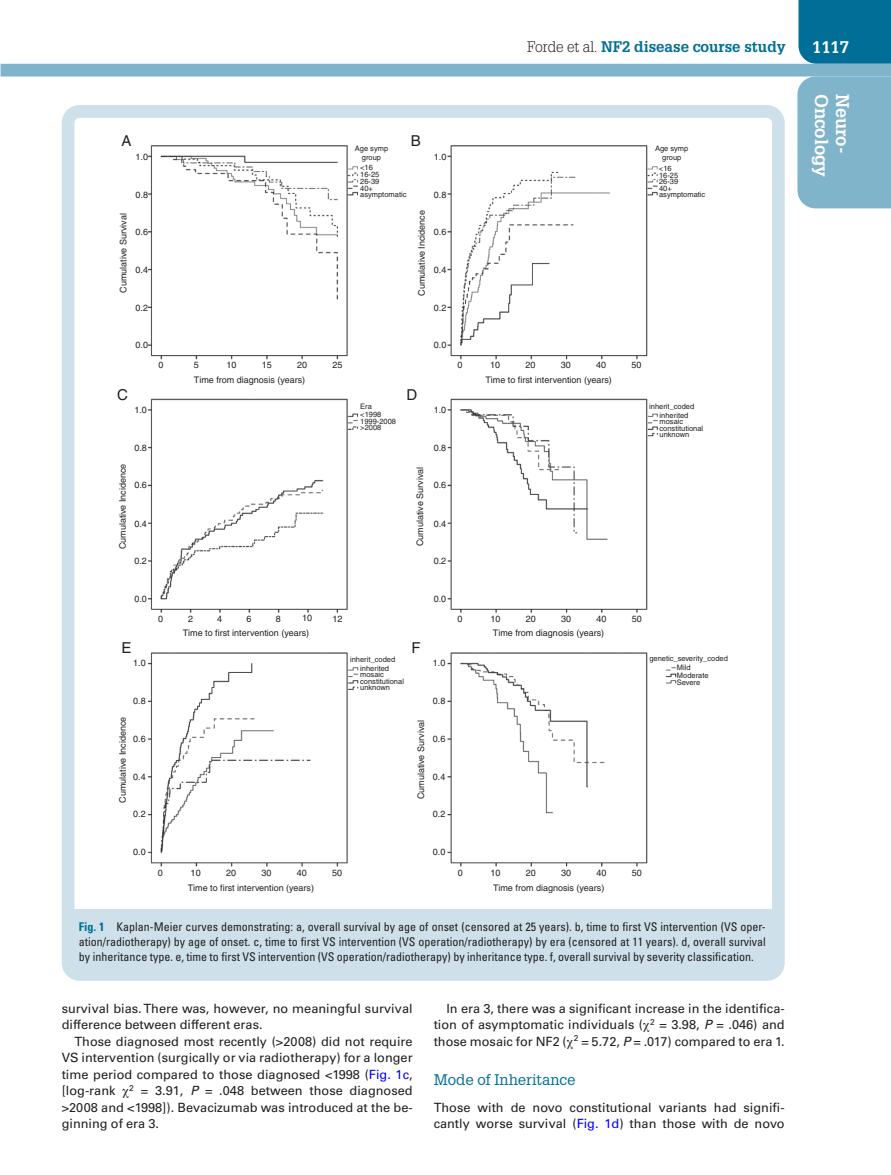
<style>
.page{position:relative;width:891px;height:1175px;background:#fff}
.page>*{position:absolute;margin:0;border:0;box-sizing:border-box;transform-origin:0 0}
.t1{font:700 18px "Glypha LT Std";color:#fff}
.t2{font:700 16.5px "Glypha LT Std";color:#fff}
.t3{font:700 15px "Glypha LT Std";color:#006e96}
.t4{font:15px "Glypha LT Std";color:#006e96}
.t5{font:15px "Helvetica";color:#231f20}
.t6{font:12.75px/16.5px "Univers LT Std";color:#231f20}
.t7{font:condensed 12px/15px "Univers LT Std";color:#231f20;text-align:justify}
.t8{font:9px/14.5px "Helvetica";color:#231f20}
.t9{font:7.5px/6.8px "Helvetica";color:#231f20}
.s1{font-weight:300;color:#231f20}
.s2{font-weight:700;color:#006e96}
.s3{color:#00f}
.s4{font-family:"Gandhari Unicode"}
.s5{font-style:italic}
</style>
<div class="page">
<div style="left:799px;top:0;width:92px;height:64px;background:#006e96"></div>
<div style="left:1px;top:64px;width:890px;height:12px;background:#7fb4ca"></div>
<div style="left:797px;top:76px;width:94px;height:132px;background:#7fb4ca"></div>
<div style="left:70px;top:909px;width:706px;height:59px;background:#cee0ea"></div>
<img style="left:148px;top:146px;width:529px;height:721px">
<div style="left:62px;top:105px;width:723px;height:875px;border:13px solid #cee0ea;border-radius:12px"></div>
<p class="t5" style="left:121px;top:132px;width:12px">A</p>
<p class="t5" style="left:411px;top:132px;width:12px">B</p>
<p class="t9" style="left:355px;top:144px;width:35px;line-height:9px;text-align:center">Age symp group</p>
<p class="t9" style="left:360px;top:164px;width:48px">&lt;16<br>16-25<br>26-39<br>40+ asymptomatic</p>
<p class="t8" style="left:136px;top:149px;width:14px">1.0</p>
<p class="t8" style="left:136px;top:187px;width:14px">0.8</p>
<p class="t8" style="left:136px;top:224px;width:14px">0.6</p>
<p class="t8" style="left:136px;top:263px;width:14px">0.4</p>
<p class="t8" style="left:414px;top:296px;width:87px;rotate:-90deg">Cumulative Incidence</p>
<p class="t8" style="left:116px;top:292px;width:81px;rotate:-90deg">Cumulative Survival</p>
<p class="t8" style="left:136px;top:300px;width:14px">0.2</p>
<p class="t8" style="left:136px;top:338px;width:14px">0.0</p>
<p class="t8" style="left:158px;top:357px;width:7px">0</p>
<p class="t8" style="left:194px;top:357px;width:7px">5</p>
<p class="t8" style="left:227px;top:357px;width:12px">10</p>
<p class="t8" style="left:262px;top:357px;width:12px">15</p>
<p class="t8" style="left:297px;top:357px;width:12px">20</p>
<p class="t8" style="left:333px;top:357px;width:12px">25</p>
<p class="t8" style="left:194px;top:372px;width:113px">Time from diagnosis (years)</p>
<p class="t5" style="left:117px;top:385px;width:12px">C</p>
<p class="t5" style="left:407px;top:385px;width:12px">D</p>
<p class="t8" style="left:115px;top:549px;width:87px;rotate:-90deg">Cumulative Incidence</p>
<p class="t8" style="left:134px;top:402px;width:14px">1.0</p>
<p class="t8" style="left:134px;top:440px;width:14px">0.8</p>
<p class="t8" style="left:134px;top:478px;width:14px">0.6</p>
<p class="t8" style="left:134px;top:516px;width:14px">0.4</p>
<p class="t8" style="left:134px;top:553px;width:14px">0.2</p>
<p class="t8" style="left:134px;top:591px;width:14px">0.0</p>
<p class="t8" style="left:183px;top:611px;width:131px;text-indent:119px">10<br>Time to first intervention (years)</p>
<p class="t8" style="left:158px;top:611px;width:7px">0</p>
<p class="t8" style="left:188px;top:611px;width:7px">2</p>
<p class="t8" style="left:217px;top:611px;width:7px">4</p>
<p class="t8" style="left:246px;top:611px;width:7px">6</p>
<p class="t8" style="left:276px;top:611px;width:7px">8</p>
<p class="t8" style="left:332px;top:611px;width:12px">12</p>
<p class="t9" style="left:360px;top:402px;width:23px;line-height:8.2px">Era &lt;1998</p>
<p class="t9" style="left:360px;top:418px;width:37px;line-height:6.1px">1999-2008 &gt;2008</p>
<p class="t8" style="left:413px;top:546px;width:81px;rotate:-90deg">Cumulative Survival</p>
<p class="t5" style="left:121px;top:639px;width:12px">E</p>
<p class="t5" style="left:411px;top:639px;width:11px">F</p>
<p class="t8" style="left:133px;top:656px;width:14px">1.0</p>
<p class="t8" style="left:133px;top:694px;width:14px">0.8</p>
<p class="t8" style="left:133px;top:731px;width:14px">0.6</p>
<p class="t8" style="left:133px;top:769px;width:14px">0.4</p>
<p class="t8" style="left:115px;top:802px;width:87px;rotate:-90deg">Cumulative Incidence</p>
<p class="t8" style="left:133px;top:806px;width:14px">0.2</p>
<p class="t8" style="left:133px;top:844px;width:14px">0.0</p>
<p class="t9" style="left:350px;top:655px;width:47px;line-height:8.6px;text-align:center">inherit_coded inherited</p>
<p class="t9" style="left:360px;top:671px;width:45px">mosaic constitutional unknown</p>
<p class="t8" style="left:158px;top:865px;width:7px">0</p>
<p class="t8" style="left:191px;top:865px;width:12px">10</p>
<p class="t8" style="left:226px;top:865px;width:12px">20</p>
<p class="t8" style="left:261px;top:865px;width:12px">30</p>
<p class="t8" style="left:297px;top:865px;width:12px">40</p>
<p class="t8" style="left:332px;top:865px;width:12px">50</p>
<p class="t8" style="left:188px;top:880px;width:128px">Time to first intervention (years)</p>
<p class="t8" style="left:414px;top:799px;width:81px;rotate:-90deg">Cumulative Survival</p>
<p class="t8" style="left:434px;top:149px;width:14px">1.0</p>
<p class="t8" style="left:434px;top:187px;width:14px">0.8</p>
<p class="t8" style="left:434px;top:224px;width:14px">0.6</p>
<p class="t8" style="left:434px;top:263px;width:14px">0.4</p>
<p class="t8" style="left:434px;top:300px;width:14px">0.2</p>
<p class="t8" style="left:434px;top:338px;width:14px">0.0</p>
<p class="t8" style="left:434px;top:402px;width:14px">1.0</p>
<p class="t8" style="left:434px;top:440px;width:14px">0.8</p>
<p class="t8" style="left:434px;top:478px;width:14px">0.6</p>
<p class="t8" style="left:434px;top:516px;width:14px">0.4</p>
<p class="t8" style="left:434px;top:553px;width:14px">0.2</p>
<p class="t8" style="left:434px;top:591px;width:14px">0.0</p>
<p class="t8" style="left:433px;top:656px;width:14px">1.0</p>
<p class="t8" style="left:433px;top:694px;width:14px">0.8</p>
<p class="t8" style="left:433px;top:731px;width:14px">0.6</p>
<p class="t8" style="left:433px;top:769px;width:14px">0.4</p>
<p class="t8" style="left:433px;top:806px;width:14px">0.2</p>
<p class="t8" style="left:433px;top:844px;width:14px">0.0</p>
<p class="t3" style="left:527px;top:37px;width:260px"><span class="s1">Forde et al.</span> NF2 disease course study</p>
<p class="t2" style="left:812px;top:37px;width:38px">1117</p>
<h1 class="t1" style="left:833px;top:94px;width:85px;rotate:90deg">Oncology</h1>
<h1 class="t1" style="left:854px;top:94px;width:61px;rotate:90deg">Neuro-</h1>
<p class="t9" style="left:655px;top:143px;width:35px;line-height:9px;text-align:center">Age symp group</p>
<p class="t9" style="left:659px;top:165px;width:48px">&lt;16<br>16-25<br>26-39<br>40+ asymptomatic</p>
<p class="t8" style="left:457px;top:357px;width:7px">0</p>
<p class="t8" style="left:490px;top:357px;width:12px">10</p>
<p class="t8" style="left:526px;top:357px;width:12px">20</p>
<p class="t8" style="left:561px;top:357px;width:12px">30</p>
<p class="t8" style="left:596px;top:357px;width:12px">40</p>
<p class="t8" style="left:632px;top:357px;width:12px">50</p>
<p class="t8" style="left:485px;top:372px;width:128px">Time to first intervention (years)</p>
<p class="t9" style="left:660px;top:401px;width:36px;line-height:9.3px;text-indent:-10px">inherit_coded inherited</p>
<p class="t9" style="left:660px;top:418px;width:45px">mosaic constitutional unknown</p>
<p class="t8" style="left:458px;top:611px;width:7px">0</p>
<p class="t8" style="left:490px;top:611px;width:12px">10</p>
<p class="t8" style="left:526px;top:611px;width:12px">20</p>
<p class="t8" style="left:561px;top:611px;width:12px">30</p>
<p class="t8" style="left:596px;top:611px;width:12px">40</p>
<p class="t8" style="left:632px;top:611px;width:12px">50</p>
<p class="t8" style="left:493px;top:625px;width:113px">Time from diagnosis (years)</p>
<p class="t9" style="left:677px;top:654px;width:52px;line-height:9.1px;text-indent:-28px">genetic_severity_coded<br>Mild</p>
<p class="t9" style="left:677px;top:671px;width:33px">Moderate<br>Severe</p>
<p class="t8" style="left:458px;top:865px;width:7px">0</p>
<p class="t8" style="left:491px;top:865px;width:12px">10</p>
<p class="t8" style="left:526px;top:865px;width:12px">20</p>
<p class="t8" style="left:561px;top:865px;width:12px">30</p>
<p class="t8" style="left:597px;top:865px;width:12px">40</p>
<p class="t8" style="left:632px;top:865px;width:12px">50</p>
<p class="t8" style="left:493px;top:880px;width:113px">Time from diagnosis (years)</p>
<p class="t7" style="left:79px;top:918px;width:689px"><span class="s2">Fig. 1</span> Kaplan-Meier curves demonstrating: a, overall survival by age of onset (censored at 25 years). b, time to first VS intervention (VS oper&shy;ation/radiotherapy) by age of onset. c, time to first VS intervention (VS operation/radiotherapy) by era (censored at 11 years). d, overall survival by inheritance type. e, time to first VS intervention (VS operation/radiotherapy) by inheritance type. f, overall survival by severity classification.</p>
<p class="t6" style="left:62px;top:999px;width:353px">survival bias. There was, however, no meaningful survival difference between different eras.</p>
<p class="t6" style="left:62px;top:1032px;width:353px;text-align:justify;text-indent:13px">Those diagnosed most recently (&gt;2008) did not require VS intervention (surgically or via radiotherapy) for a longer time period compared to those diagnosed &lt;1998 (<span class="s3">Fig. 1c</span>, [log-rank <span class="s4">χ</span><sup>2</sup> = 3.91, <span class="s5">P</span> = .048 between those diagnosed &gt;2008 and &lt;1998]). Bevacizumab was introduced at the be&shy;ginning of era 3.</p>
<p class="t6" style="left:434px;top:999px;width:353px;text-align:justify;text-indent:13px">In era 3, there was a significant increase in the identifica&shy;tion of asymptomatic individuals (<span class="s4">χ</span><sup>2</sup> = 3.98, <span class="s5">P</span> = .046) and those mosaic for NF2 (<span class="s4">χ</span><sup>2</sup> = 5.72, <span class="s5">P</span> = .017) compared to era 1.</p>
<p class="t4" style="left:434px;top:1070px;width:143px">Mode of Inheritance</p>
<p class="t6" style="left:434px;top:1098px;width:353px">Those with de novo constitutional variants had signifi&shy;cantly worse survival (<span class="s3">Fig. 1d</span>) than those with de novo</p>
</div>
